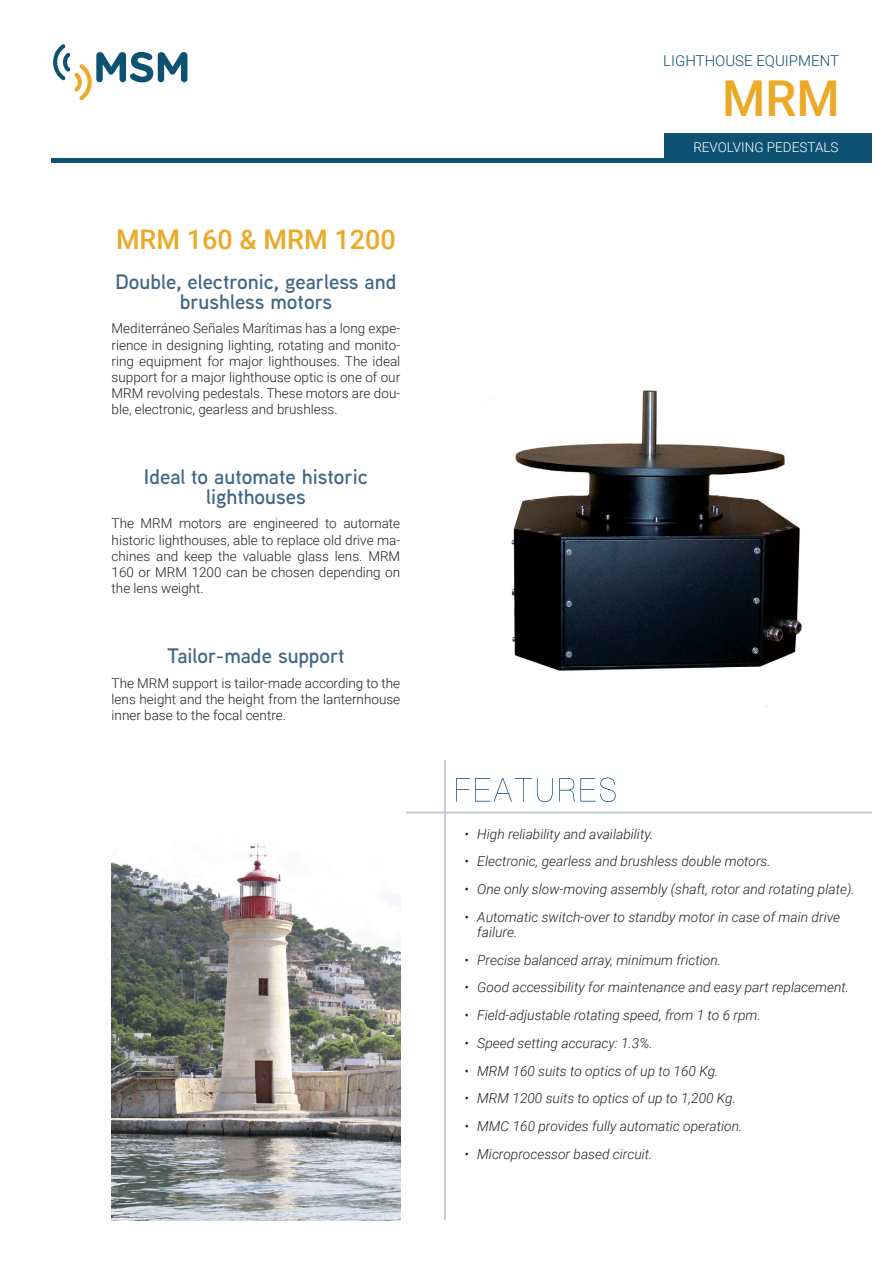
<style>
.page{position:relative;width:893px;height:1263px;background:#fff}
.page>*{position:absolute;margin:0;border:0;box-sizing:border-box;transform-origin:0 0}
.t1{font:500 49.5px "Roboto";color:#eba927}
.t2{font:500 27px "Roboto";color:#eba927}
.t3{font:600 21px/19.5px "Aaux Next";color:#406686;text-align:center}
.t4{font:300 15px "Roboto";color:#0e5273}
.t5{font:italic 300 13.8px/15px "Roboto";color:#231f20}
.PORTADA_parrafo_izqu{font:300 13.5px/16.2px "Roboto";color:#231f20;text-align:justify}
.t6{font:300 13.5px "Roboto";color:#fff}
</style>
<div class="page">
<svg style="left:53px;top:44px;width:134px;height:56px"></svg>
<div style="left:51px;top:158px;width:821px;height:5px;background:#0e5273"></div>
<hr style="left:444px;top:760px;width:2px;height:460px;background:#c4cad6">
<hr style="left:406px;top:811px;width:466px;height:2px;background:#c4cad6">
<svg style="left:456px;top:777px;width:160px;height:25px"></svg>
<div style="left:664px;top:133px;width:208px;height:26px;background:#0e5273"></div>
<img style="left:490px;top:390px;width:312px;height:318px">
<img style="left:112px;top:843px;width:288px;height:377px">
<p class="t2" style="left:116px;top:220px;width:281px">MRM 160 &amp; MRM 1200</p>
<p class="t3" style="left:116px;top:272px;width:282px">Double, electronic, gearless and brushless motors</p>
<p class="PORTADA_parrafo_izqu" style="left:112px;top:320px;width:290px">Mediterráneo Señales Marítimas has a long expe&shy;rience in designing lighting, rotating and monito&shy;ring equipment for major lighthouses. The ideal support for a major lighthouse optic is one of our MRM revolving pedestals. These motors are dou&shy;ble, electronic, gearless and brushless.</p>
<p class="t3" style="left:144px;top:466px;width:226px">Ideal to automate historic lighthouses</p>
<p class="PORTADA_parrafo_izqu" style="left:112px;top:515px;width:290px">The MRM motors are engineered to automate historic lighthouses, able to replace old drive ma&shy;chines and keep the valuable glass lens. MRM 160 or MRM 1200 can be chosen depending on the lens weight.</p>
<p class="t3" style="left:167px;top:645px;width:179px">Tailor-made support</p>
<p class="PORTADA_parrafo_izqu" style="left:112px;top:674px;width:290px">The MRM support is tailor-made according to the lens height and the height from the lanternhouse inner base to the focal centre.</p>
<p class="t4" style="left:663px;top:50px;width:177px">LIGHTHOUSE EQUIPMENT</p>
<p class="t1" style="left:722px;top:64px;width:119px">MRM</p>
<p class="t6" style="left:693px;top:138px;width:147px">REVOLVING PEDESTALS</p>
<p class="t5" style="left:465px;top:826px;width:190px">• High reliability and availability.</p>
<p class="t5" style="left:465px;top:853px;width:308px">• Electronic, gearless and brushless double motors.</p>
<p class="t5" style="left:465px;top:881px;width:392px">• One only slow-moving assembly (shaft, rotor and rotating plate).</p>
<p class="t5" style="left:477px;top:909px;width:364px;text-indent:-13px">• Automatic switch-over to standby motor in case of main drive failure.</p>
<p class="t5" style="left:465px;top:952px;width:258px">• Precise balanced array, minimum friction.</p>
<p class="t5" style="left:465px;top:979px;width:386px">• Good accessibility for maintenance and easy part replacement.</p>
<p class="t5" style="left:465px;top:1007px;width:298px">• Field-adjustable rotating speed, from 1 to 6 rpm.</p>
<p class="t5" style="left:465px;top:1035px;width:190px">• Speed setting accuracy: 1.3%.</p>
<p class="t5" style="left:465px;top:1063px;width:255px">• MRM 160 suits to optics of up to 160 Kg.</p>
<p class="t5" style="left:465px;top:1090px;width:273px">• MRM 1200 suits to optics of up to 1,200 Kg.</p>
<p class="t5" style="left:465px;top:1118px;width:279px">• MMC 160 provides fully automatic operation.</p>
<p class="t5" style="left:465px;top:1146px;width:189px">• Microprocessor based circuit.</p>
</div>
